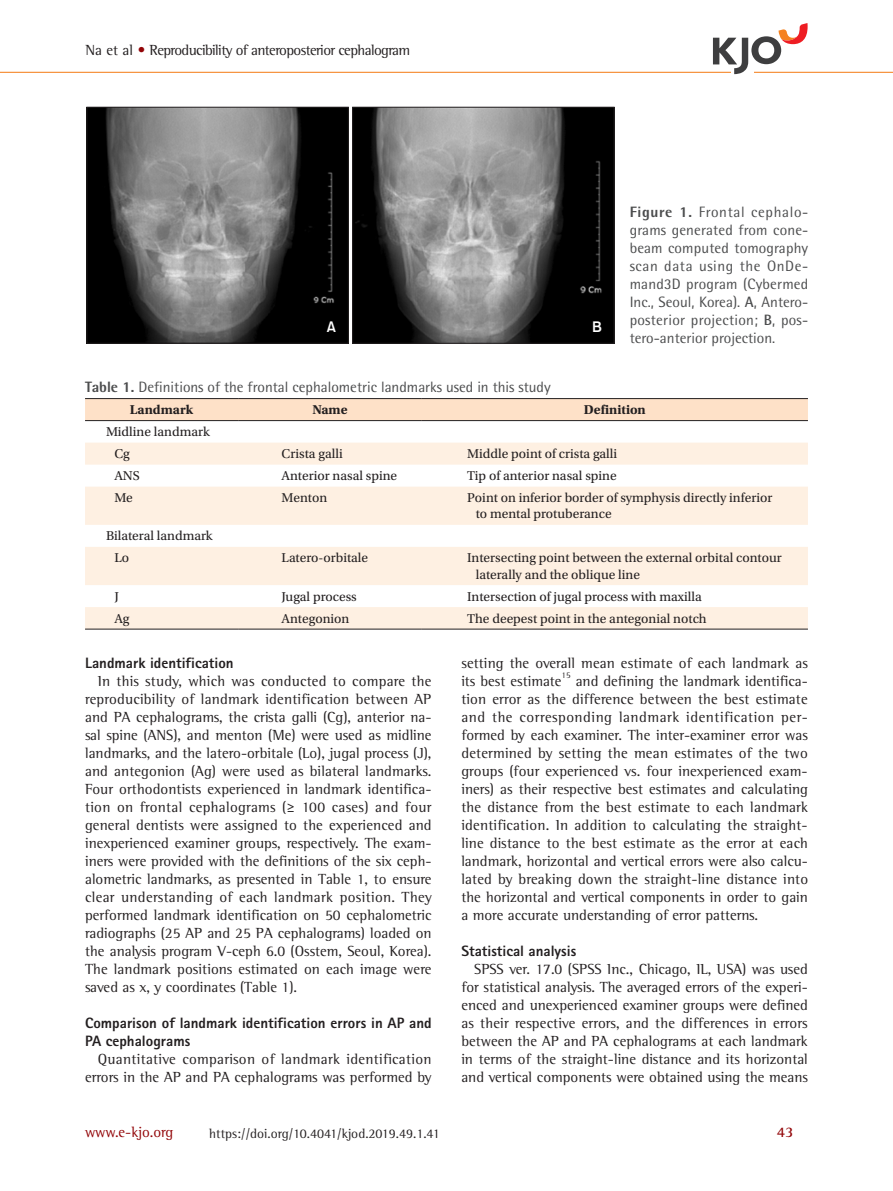
<style>
.page{position:relative;width:893px;height:1191px;background:#fff}
.page>*{position:absolute;margin:0;border:0;box-sizing:border-box;transform-origin:0 0}
.t1{font:15px/18px "Rotis Semi Serif Std";color:#231f20;text-align:justify}
.t2{font:15px/18px "Rotis Semi Sans Std";color:#4b4c4d;text-align:justify}
.t3{font:800 15px/18px "Rotis Sans Serif Std";color:#231f20}
.t4{font:15px/18px "Rotis Semi Serif Std";letter-spacing:.02em;color:#231f20;text-align:right}
.t5{font:15px "Rotis Semi Serif Std";letter-spacing:-.04em;color:#231f20}
.t6{font:15px "Rotis Semi Serif Std";color:#920407}
.t7{font:700 15px "Rotis Semi Serif Std";color:#920407}
.t8{font:15px "Gothic 725 BT Bold A";color:#fff}
.t9{font:13.5px/22px "Utopia Std";color:#231f20}
.t10{font:13.5px "Rotis Semi Serif Std";color:#231f20}
.t11{font:700 13.5px "Utopia Std";color:#231f20}
.t12{font:8.7px "Rotis Semi Serif Std";color:#231f20}
.s1{color:#920407}
.s2{font-weight:800}
.s3{font-weight:700}
</style>
<div class="page">
<hr style="left:0;top:72px;width:893px;height:1px;background:#f58220">
<svg style="left:713px;top:23px;width:95px;height:51px"></svg>
<svg style="left:86px;top:107px;width:529px;height:237px;background:#565656"></svg>
<div style="left:85px;top:399px;width:723px;height:21px;background:#fee1c8"></div>
<svg style="left:85px;top:442px;width:723px;height:187px;fill:#fef0e2"></svg>
<hr style="left:85px;top:398px;width:153px;height:1px;background:#231f20">
<hr style="left:238px;top:398px;width:184px;height:1px;background:#231f20">
<hr style="left:422px;top:398px;width:386px;height:1px;background:#231f20">
<hr style="left:85px;top:420px;width:153px;height:1px;background:#231f20">
<hr style="left:238px;top:420px;width:184px;height:1px;background:#231f20">
<hr style="left:422px;top:420px;width:386px;height:1px;background:#231f20">
<hr style="left:85px;top:629px;width:153px;height:1px;background:#231f20">
<hr style="left:238px;top:629px;width:184px;height:1px;background:#231f20">
<hr style="left:422px;top:629px;width:386px;height:1px;background:#231f20">
<p class="t5" style="left:85px;top:41px;width:326px">Na et al <span class="s1">•</span> Reproducibility of anteroposterior cephalogram</p>
<p class="t8" style="left:327px;top:317px;width:11px">A</p>
<p class="t8" style="left:592px;top:317px;width:11px">B</p>
<p class="t2" style="left:630px;top:202px;width:180px"><span class="s2">Figure 1.</span> Frontal cephalo&shy;grams generated from cone&shy;beam computed tomography scan data using the OnDe&shy;mand3D program (Cybermed Inc., Seoul, Korea). <span class="s3">A</span>, Antero&shy;posterior projection; <span class="s3">B</span>, pos&shy;tero-anterior projection.</p>
<p class="t2" style="left:85px;top:377px;width:467px"><span class="s2">Table 1.</span> Definitions of the frontal cephalometric landmarks used in this study</p>
<p class="t11" style="left:130px;top:402px;width:65px">Landmark</p>
<p class="t11" style="left:312px;top:402px;width:37px">Name</p>
<p class="t11" style="left:584px;top:402px;width:63px">Definition</p>
<p class="t9" style="left:114px;top:421px;width:97px;text-indent:-8px">Midline landmark<br>Cg</p>
<p class="t9" style="left:282px;top:443px;width:63px">Crista galli</p>
<p class="t9" style="left:467px;top:443px;width:151px">Middle point of crista galli</p>
<p class="t9" style="left:114px;top:465px;width:27px">ANS</p>
<p class="t9" style="left:282px;top:465px;width:117px">Anterior nasal spine</p>
<p class="t9" style="left:467px;top:465px;width:151px">Tip of anterior nasal spine</p>
<p class="t9" style="left:114px;top:487px;width:20px">Me</p>
<p class="t9" style="left:282px;top:487px;width:47px">Menton</p>
<p class="t9" style="left:476px;top:490px;width:298px;line-height:16.2px;text-indent:-9px">Point on inferior border of symphysis directly inferior to mental protuberance</p>
<p class="t9" style="left:114px;top:525px;width:100px;text-indent:-8px">Bilateral landmark<br>Lo</p>
<p class="t9" style="left:282px;top:547px;width:88px">Latero-orbitale</p>
<p class="t9" style="left:476px;top:550px;width:307px;line-height:16.2px;text-indent:-9px">Intersecting point between the external orbital contour laterally and the oblique line</p>
<p class="t9" style="left:114px;top:585px;width:6px">J</p>
<p class="t9" style="left:282px;top:585px;width:77px">Jugal process</p>
<p class="t9" style="left:467px;top:585px;width:236px">Intersection of jugal process with maxilla</p>
<p class="t9" style="left:114px;top:607px;width:17px">Ag</p>
<p class="t9" style="left:282px;top:607px;width:69px">Antegonion</p>
<p class="t9" style="left:467px;top:607px;width:241px">The deepest point in the antegonial notch</p>
<p class="t3" style="left:85px;top:653px;width:150px">Landmark identification</p>
<p class="t1" style="left:85px;top:671px;width:348px;text-indent:13px">In this study, which was conducted to compare the reproducibility of landmark identification between AP and PA cephalograms, the crista galli (Cg), anterior na&shy;sal spine (ANS), and menton (Me) were used as midline landmarks, and the latero-orbitale (Lo), jugal process (J), and antegonion (Ag) were used as bilateral landmarks.<br>Four orthodontists experienced in landmark identifica&shy;tion on frontal cephalograms (≥ 100 cases) and four general dentists were assigned to the experienced and inexperienced examiner groups, respectively. The exam&shy;iners were provided with the definitions of the six ceph&shy;alometric landmarks, as presented in Table 1, to ensure clear understanding of each landmark position. They performed landmark identification on 50 cephalometric radiographs (25 AP and 25 PA cephalograms) loaded on the analysis program V-ceph 6.0 (Osstem, Seoul, Korea).<br>The landmark positions estimated on each image were saved as x, y coordinates (Table 1).</p>
<p class="t3" style="left:85px;top:1013px;width:348px">Comparison of landmark identification errors in AP and<br>PA cephalograms</p>
<p class="t4" style="left:85px;top:1049px;width:348px">Quantitative comparison of landmark identification errors in the AP and PA cephalograms was performed by</p>
<p class="t1" style="left:461px;top:653px;width:348px">setting the overall mean estimate of each landmark as its best estimate</p>
<p class="t12" style="left:562px;top:670px;width:11px">15</p>
<p class="t1" style="left:461px;top:671px;width:348px;text-indent:114px">and defining the landmark identifica&shy;tion error as the difference between the best estimate and the corresponding landmark identification per&shy;formed by each examiner. The inter-examiner error was determined by setting the mean estimates of the two groups (four experienced vs. four inexperienced exam&shy;iners) as their respective best estimates and calculating the distance from the best estimate to each landmark identification. In addition to calculating the straight&shy;line distance to the best estimate as the error at each landmark, horizontal and vertical errors were also calcu&shy;lated by breaking down the straight-line distance into the horizontal and vertical components in order to gain a more accurate understanding of error patterns.</p>
<p class="t3" style="left:461px;top:941px;width:116px">Statistical analysis</p>
<p class="t1" style="left:461px;top:959px;width:348px;text-indent:13px">SPSS ver. 17.0 (SPSS Inc., Chicago, IL, USA) was used for statistical analysis. The averaged errors of the experi&shy;enced and unexperienced examiner groups were defined as their respective errors, and the differences in errors between the AP and PA cephalograms at each landmark in terms of the straight-line distance and its horizontal and vertical components were obtained using the means</p>
<p class="t6" style="left:85px;top:1122px;width:90px">www.e-kjo.org</p>
<p class="t10" style="left:209px;top:1125px;width:232px">https://doi.org/10.4041/kjod.2019.49.1.41</p>
<p class="t7" style="left:777px;top:1122px;width:18px">43</p>
</div>
